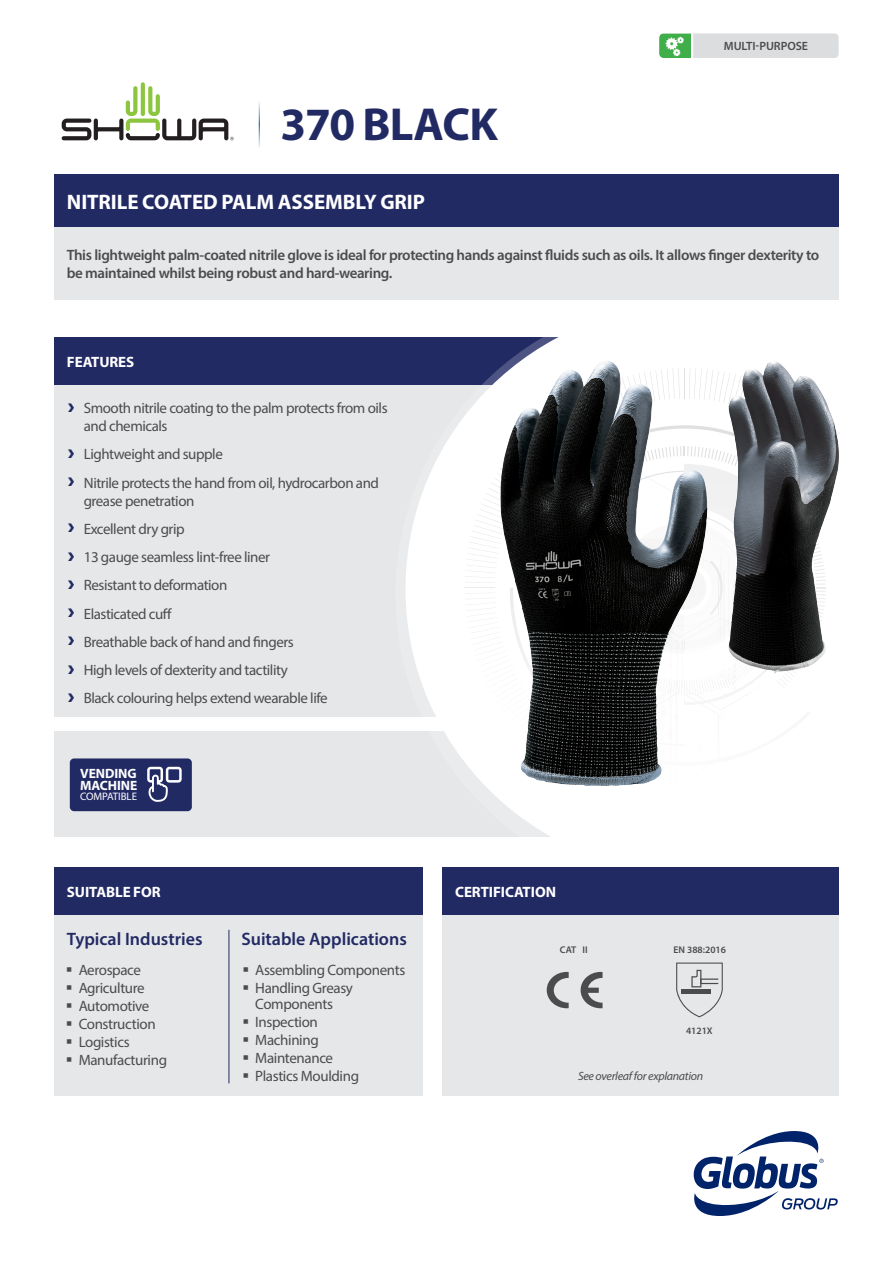
<style>
.page{position:relative;width:893px;height:1263px;background:#fff}
.page>*{position:absolute;margin:0;border:0;box-sizing:border-box;transform-origin:0 0}
.PRODUCT_NAME{font:700 46.5px "Myriad Pro";letter-spacing:-.02em;color:#222a64}
.SHORT_DESCRIPTION{font:700 21px "Myriad Pro";letter-spacing:-.005em;color:#fff}
.PANEL_SUB-HEAD{font:600 18px "Myriad Pro";color:#222a64}
.t1{font:15px/18px "Myriad Pro";letter-spacing:-.03em;color:#4b4c4d}
.LONG_DESCRIPTION{font:600 15px/18px "Myriad Pro";letter-spacing:-.025em;color:#4b4c4d}
.PANEL_HEADING{font:700 15px "Myriad Pro";letter-spacing:-.005em;color:#fff}
.t2{font:700 13.5px/12px "Myriad Pro";letter-spacing:-.005em;color:#fff}
.t3{font:italic 12px "Myriad Pro";letter-spacing:-.025em;color:#4b4c4d}
.t4{font:600 12px "Myriad Pro";letter-spacing:-.005em;color:#4b4c4d}
.t5{font:10.8px "Myriad Pro";letter-spacing:-.005em;color:#fff}
.CERTIFICATION_TEXT{font:600 9.75px "Myriad Pro";color:#4b4c4d}
</style>
<div class="page">
<div style="left:54px;top:385px;width:778px;height:331px;background:#e6e7e9"></div>
<div style="left:54px;top:731px;width:580px;height:106px;background:#e6e7e9"></div>
<div style="left:54px;top:337px;width:586px;height:48px;background:#222a64"></div>
<div style="left:54px;top:915px;width:368px;height:181px;background:#e6e7e9"></div>
<hr style="left:229px;top:930px;width:1px;height:153px;background:#222a64">
<div style="left:54px;top:867px;width:368px;height:48px;background:#222a64"></div>
<div style="left:442px;top:867px;width:397px;height:48px;background:#222a64"></div>
<svg style="left:395px;top:337px;width:386px;height:500px;fill:#fefefe"></svg>
<div style="left:635px;top:660px;width:9px;height:178px;background:#fff"></div>
<div style="left:618px;top:584px;width:18px;height:254px;background:#fff"></div>
<hr style="left:675px;top:678px;width:3px;height:160px;background:#231f20">
<hr style="left:669px;top:629px;width:3px;height:209px;background:#231f20">
<div style="left:658px;top:641px;width:8px;height:197px;background:#fff"></div>
<div style="left:646px;top:634px;width:18px;height:204px;background:#fff"></div>
<svg style="left:465px;top:368px;width:375px;height:450px"></svg>
<hr style="left:734px;top:579px;width:1px;height:128px;background:#231f20;border-radius:50%">
<hr style="left:733px;top:584px;width:1px;height:160px;background:#231f20;border-radius:50%">
<div style="left:634px;top:695px;width:114px;height:114px;background:#fff;border-radius:50%"></div>
<hr style="left:259px;top:99px;width:1px;height:50px;background:#005292">
<div style="left:54px;top:174px;width:785px;height:53px;background:#222a64"></div>
<div style="left:442px;top:915px;width:397px;height:181px;background:#e6e7e9"></div>
<svg style="left:141px;top:82px;width:4px;height:34px"></svg>
<svg style="left:62px;top:86px;width:172px;height:54px"></svg>
<div style="left:658px;top:32px;width:182px;height:27px;background:#dcdddf;border-radius:6px"></div>
<div style="left:656px;top:30px;width:186px;height:31px;border:3px solid #fff;border-radius:6px"></div>
<svg style="left:659px;top:33px;width:35px;height:25px"></svg>
<svg style="left:693px;top:1131px;width:145px;height:85px"></svg>
<div style="left:54px;top:227px;width:785px;height:73px;background:#e6e7e9"></div>
<svg style="left:676px;top:962px;width:47px;height:55px"></svg>
<svg style="left:581px;top:972px;width:22px;height:36px"></svg>
<svg style="left:547px;top:972px;width:22px;height:36px"></svg>
<div style="left:70px;top:758px;width:122px;height:53px;background:#222a64;border-radius:4px"></div>
<svg style="left:147px;top:767px;width:35px;height:35px"></svg>
<img style="left:500px;top:361px;width:208px;height:425px">
<img style="left:728px;top:364px;width:111px;height:309px">
<p class="PRODUCT_NAME" style="left:281px;top:94px;width:219px">370 BLACK</p>
<p class="SHORT_DESCRIPTION" style="left:67px;top:188px;width:360px">NITRILE COATED PALM ASSEMBLY GRIP</p>
<p class="t4" style="left:724px;top:39px;width:86px">MULTI-PURPOSE</p>
<p class="LONG_DESCRIPTION" style="left:67px;top:246px;width:754px">This lightweight palm-coated nitrile glove is ideal for protecting hands against fluids such as oils. It allows finger dexterity to be maintained whilst being robust and hard-wearing.</p>
<p class="PANEL_HEADING" style="left:67px;top:352px;width:69px">FEATURES</p>
<p class="t1" style="left:84px;top:399px;width:305px">Smooth nitrile coating to the palm protects from oils and chemicals</p>
<p class="t1" style="left:84px;top:445px;width:141px">Lightweight and supple</p>
<p class="t1" style="left:84px;top:473px;width:297px">Nitrile protects the hand from oil, hydrocarbon and grease penetration</p>
<p class="t1" style="left:84px;top:520px;width:102px">Excellent dry grip</p>
<p class="t1" style="left:84px;top:548px;width:188px">13 gauge seamless lint-free liner</p>
<p class="t1" style="left:84px;top:576px;width:145px">Resistant to deformation</p>
<p class="t1" style="left:84px;top:604px;width:90px">Elasticated cuff</p>
<p class="t1" style="left:84px;top:633px;width:212px">Breathable back of hand and fingers</p>
<p class="t1" style="left:84px;top:661px;width:206px">High levels of dexterity and tactility</p>
<p class="t1" style="left:84px;top:689px;width:245px">Black colouring helps extend wearable life</p>
<p class="t2" style="left:80px;top:766px;width:59px">VENDING<br>MACHINE</p>
<p class="t5" style="left:80px;top:790px;width:58px">COMPATIBLE</p>
<p class="PANEL_HEADING" style="left:67px;top:882px;width:95px">SUITABLE FOR</p>
<p class="PANEL_HEADING" style="left:455px;top:882px;width:102px">CERTIFICATION</p>
<p class="PANEL_SUB-HEAD" style="left:67px;top:928px;width:137px">Typical Industries</p>
<p class="PANEL_SUB-HEAD" style="left:241px;top:928px;width:167px">Suitable Applications</p>
<p class="t1" style="left:79px;top:960px;width:64px">Aerospace</p>
<p class="t1" style="left:79px;top:978px;width:68px">Agriculture</p>
<p class="t1" style="left:79px;top:996px;width:72px">Automotive</p>
<p class="t1" style="left:79px;top:1014px;width:78px">Construction</p>
<p class="t1" style="left:79px;top:1032px;width:52px">Logistics</p>
<p class="t1" style="left:79px;top:1051px;width:90px">Manufacturing</p>
<p class="t1" style="left:255px;top:960px;width:152px">Assembling Components</p>
<p class="t1" style="left:255px;top:979px;width:99px;line-height:16.5px">Handling Greasy<br>Components</p>
<p class="t1" style="left:255px;top:1013px;width:64px">Inspection</p>
<p class="t1" style="left:255px;top:1031px;width:65px">Machining</p>
<p class="t1" style="left:255px;top:1049px;width:79px">Maintenance</p>
<p class="t1" style="left:255px;top:1067px;width:105px">Plastics Moulding</p>
<p class="CERTIFICATION_TEXT" style="left:560px;top:944px;width:18px">CAT</p>
<p class="CERTIFICATION_TEXT" style="left:583px;top:944px;width:7px">II</p>
<p class="CERTIFICATION_TEXT" style="left:673px;top:943px;width:54px">EN 388:2016</p>
<p class="CERTIFICATION_TEXT" style="left:686px;top:1025px;width:28px">4121X</p>
<p class="t3" style="left:578px;top:1068px;width:127px">See overleaf for explanation</p>
</div>
